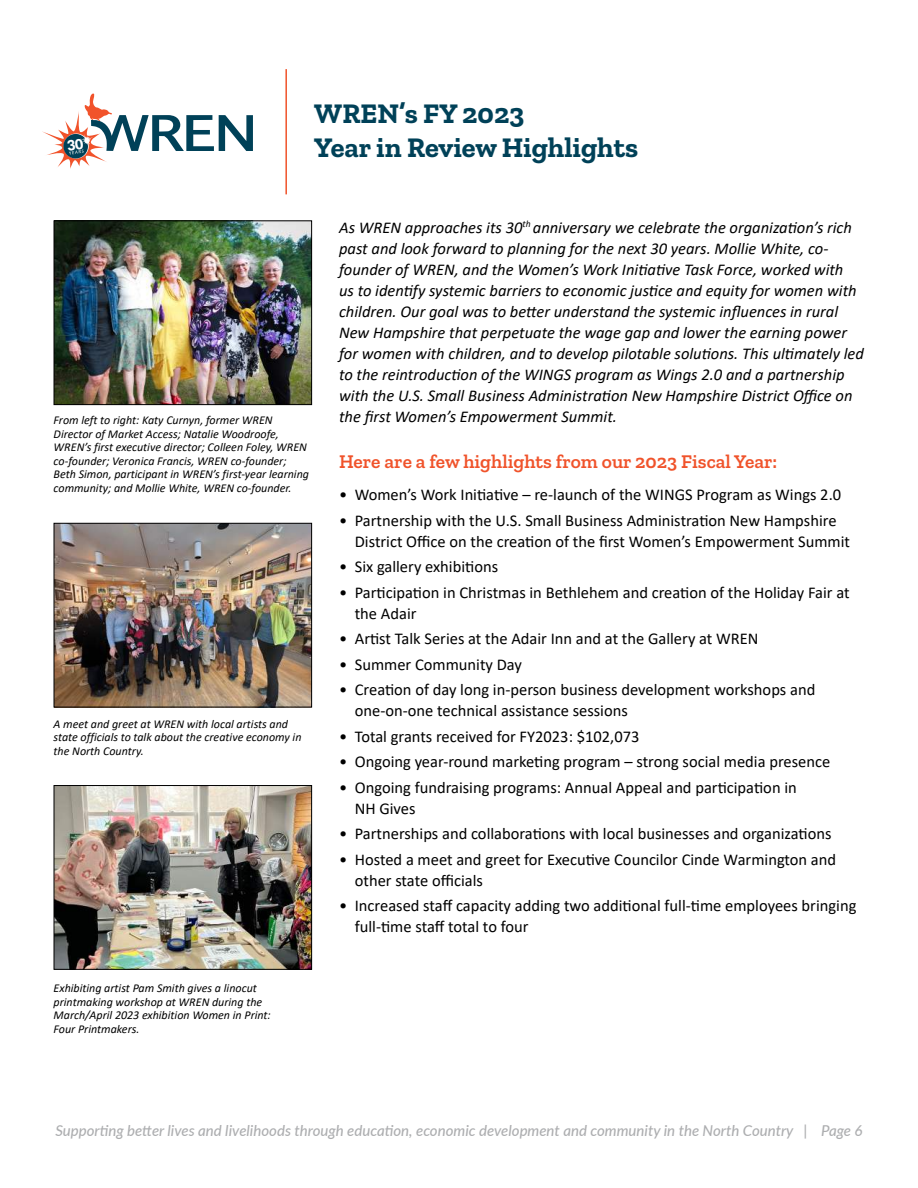
<style>
.page{position:relative;width:918px;height:1188px;background:#fff}
.page>*{position:absolute;margin:0;border:0;box-sizing:border-box;transform-origin:0 0}
.t1{font:700 28.5px "Zilla Slab";color:#004158}
.t2{font:600 19.5px "Zilla Slab";color:#f0532b}
.t3{font:16.5px/21px "Calibri";color:#000}
.t4{font:italic 16.5px/21px "Calibri";color:#000}
.t5{font:italic 500 15px "Lato";color:#adaeb0}
.t6{font:italic 12px/13.5px "Calibri";color:#000}
</style>
<div class="page">
<hr style="left:285px;top:69px;width:2px;height:125px;background:#f0532b">
<img style="left:56px;top:222px;width:254px;height:181px">
<div style="left:54px;top:220px;width:258px;height:185px;border:1px solid #000"></div>
<img style="left:56px;top:525px;width:254px;height:180px">
<div style="left:54px;top:523px;width:258px;height:184px;border:1px solid #000"></div>
<img style="left:56px;top:787px;width:254px;height:181px">
<div style="left:54px;top:785px;width:258px;height:185px;border:1px solid #000"></div>
<svg style="left:43px;top:94px;width:210px;height:75px"></svg>
<h1 class="t1" style="left:314px;top:102px;width:212px">WREN’s FY 2023</h1>
<h1 class="t1" style="left:314px;top:136px;width:326px">Year in Review Highlights</h1>
<p class="t6" style="left:54px;top:413px;width:257px">From left to right: Katy Curnyn, former WREN Director of Market Access; Natalie Woodroofe, WREN’s first executive director; Colleen Foley, WREN co-founder; Veronica Francis, WREN co-founder; Beth Simon, participant in WREN’s first-year learning community; and Mollie White, WREN co-founder.</p>
<p class="t6" style="left:54px;top:718px;width:249px">A meet and greet at WREN with local artists and state officials to talk about the creative economy in the North Country.</p>
<p class="t6" style="left:54px;top:982px;width:219px">Exhibiting artist Pam Smith gives a linocut printmaking workshop at WREN during the March/April 2023 exhibition Women in Print:<br>Four Printmakers.</p>
<p class="t4" style="left:339px;top:218px;width:526px">As WREN approaches its 30<sup>th</sup> anniversary we celebrate the organiza琀椀on’s rich past and look forward to planning for the next 30 years. Mollie White, co&shy;founder of WREN, and the Women’s Work Ini琀椀a琀椀ve Task Force, worked with<br>us to iden琀椀fy systemic barriers to economic jus琀椀ce and equity for women with children. Our goal was to be琀琀er understand the systemic in昀氀uences in rural New Hampshire that perpetuate the wage gap and lower the earning power for women with children, and to develop pilotable solu琀椀ons. This ul琀椀mately led to the reintroduc琀椀on of the WINGS program as Wings 2.0 and a partnership with the U.S. Small Business Administra琀椀on New Hampshire District O昀케ce on the 昀椀rst Women’s Empowerment Summit.</p>
<p class="t2" style="left:339px;top:454px;width:440px">Here are a few highlights from our 2023 Fiscal Year:</p>
<p class="t3" style="left:339px;top:485px;width:504px">• Women’s Work Ini琀椀a琀椀ve – re-launch of the WINGS Program as Wings 2.0</p>
<p class="t3" style="left:355px;top:511px;width:497px;text-indent:-16px">• Partnership with the U.S. Small Business Administra琀椀on New Hampshire<br>District O昀케ce on the crea琀椀on of the 昀椀rst Women’s Empowerment Summit</p>
<p class="t3" style="left:339px;top:556px;width:161px">• Six gallery exhibi琀椀ons</p>
<p class="t3" style="left:355px;top:581px;width:496px;text-indent:-16px">• Par琀椀cipa琀椀on in Christmas in Bethlehem and crea琀椀on of the Holiday Fair at the Adair</p>
<p class="t3" style="left:339px;top:628px;width:421px">• Ar琀椀st Talk Series at the Adair Inn and at the Gallery at WREN</p>
<p class="t3" style="left:339px;top:655px;width:184px">• Summer Community Day</p>
<p class="t3" style="left:355px;top:679px;width:462px;text-indent:-16px">• Crea琀椀on of day long in-person business development workshops and one-on-one technical assistance sessions</p>
<p class="t3" style="left:339px;top:727px;width:302px">• Total grants received for FY2023: $102,073</p>
<p class="t3" style="left:339px;top:751px;width:493px">• Ongoing year-round marke琀椀ng program – strong social media presence</p>
<p class="t3" style="left:355px;top:778px;width:444px;text-indent:-16px">• Ongoing fundraising programs: Annual Appeal and par琀椀cipa琀椀on in<br>NH Gives</p>
<p class="t3" style="left:339px;top:823px;width:494px">• Partnerships and collabora琀椀ons with local businesses and organiza琀椀ons</p>
<p class="t3" style="left:355px;top:850px;width:483px;text-indent:-16px">• Hosted a meet and greet for Execu琀椀ve Councilor Cinde Warmington and other state o昀케cials</p>
<p class="t3" style="left:355px;top:895px;width:503px;text-indent:-16px">• Increased sta昀昀 capacity adding two addi琀椀onal full-琀椀me employees bringing full-琀椀me sta昀昀 total to four</p>
<p class="t5" style="left:55px;top:1119px;width:809px">Suppor琀椀ng be琀琀er lives and livelihoods through educa琀椀on, economic development and community in the North Country | Page 6</p>
</div>
